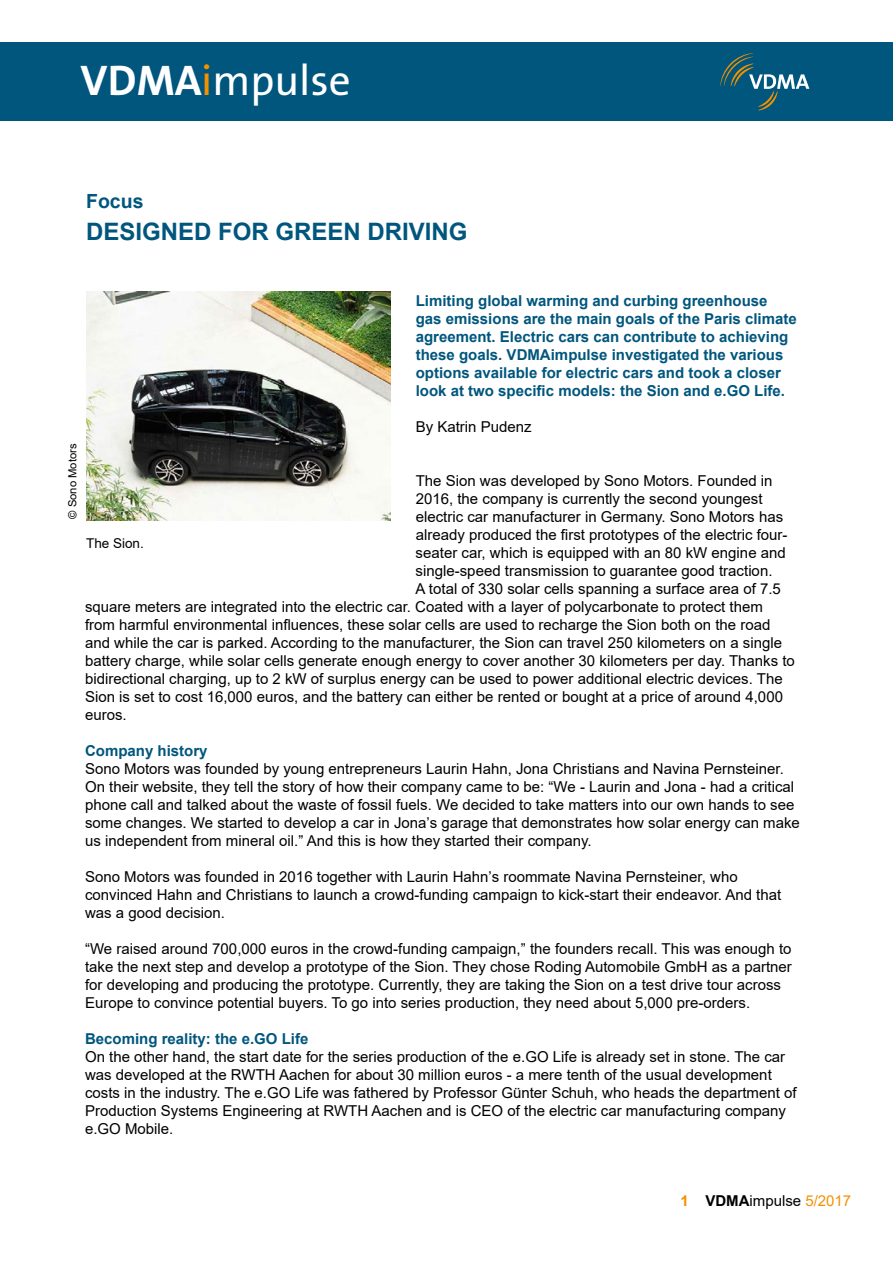
<style>
.page{position:relative;width:893px;height:1263px;background:#fff}
.page>*{position:absolute;margin:0;border:0;box-sizing:border-box;transform-origin:0 0}
.t1{font:43.2px "The Sans B Plus W5 Plain";color:#fff}
.t2{font:700 24px "Arial";color:#00567d}
.t3{font:700 19.5px "Arial";color:#00567d}
.t4{font:15px/18px "Arial";color:#000}
.t5{font:700 15px/18px "Arial";color:#00567d}
.t6{font:13.5px "Arial";color:#000}
.t7{font:11.25px "Arial";color:#000}
.s1{font-family:"The Sans B Plus W7";font-weight:700}
.s2{color:#f39100}
.s3{font-weight:700;color:#f39100}
.s4{font-weight:700}
</style>
<div class="page">
<img style="left:86px;top:291px;width:304px;height:230px">
<div style="left:0;top:42px;width:893px;height:79px;background:#00567d"></div>
<svg style="left:720px;top:53px;width:89px;height:57px"></svg>
<h1 class="t1" style="left:81px;top:52px;width:272px"><span class="s1">VDMA</span><span class="s2">i</span>mpulse</h1>
<h3 class="t3" style="left:86px;top:187px;width:59px">Focus</h3>
<h2 class="t2" style="left:86px;top:214px;width:383px">DESIGNED FOR GREEN DRIVING</h2>
<p class="t7" style="left:65px;top:519px;width:77px;rotate:-90deg">© Sono Motors</p>
<p class="t5" style="left:416px;top:292px;width:382px">Limiting global warming and curbing greenhouse gas emissions are the main goals of the Paris climate agreement. Electric cars can contribute to achieving these goals. VDMAimpulse investigated the various options available for electric cars and took a closer look at two specific models: the Sion and e.GO Life.</p>
<p class="t4" style="left:416px;top:418px;width:117px">By Katrin Pudenz</p>
<p class="t4" style="left:416px;top:472px;width:358px">The Sion was developed by Sono Motors. Founded in</p>
<p class="t4" style="left:416px;top:490px;width:348px">2016, the company is currently the second youngest</p>
<p class="t4" style="left:416px;top:508px;width:369px">electric car manufacturer in Germany. Sono Motors has</p>
<p class="t4" style="left:416px;top:526px;width:373px">already produced the first prototypes of the electric four-</p>
<p class="t4" style="left:416px;top:544px;width:372px">seater car, which is equipped with an 80 kW engine and</p>
<p class="t4" style="left:416px;top:562px;width:358px">single-speed transmission to guarantee good traction.</p>
<p class="t4" style="left:416px;top:580px;width:367px">A total of 330 solar cells spanning a surface area of 7.5</p>
<p class="t4" style="left:85px;top:598px;width:679px">square meters are integrated into the electric car. Coated with a layer of polycarbonate to protect them</p>
<p class="t4" style="left:85px;top:616px;width:687px">from harmful environmental influences, these solar cells are used to recharge the Sion both on the road</p>
<p class="t4" style="left:85px;top:634px;width:699px">and while the car is parked. According to the manufacturer, the Sion can travel 250 kilometers on a single</p>
<p class="t4" style="left:85px;top:652px;width:711px">battery charge, while solar cells generate enough energy to cover another 30 kilometers per day. Thanks to</p>
<p class="t4" style="left:85px;top:670px;width:699px">bidirectional charging, up to 2 kW of surplus energy can be used to power additional electric devices. The</p>
<p class="t4" style="left:85px;top:688px;width:699px">Sion is set to cost 16,000 euros, and the battery can either be rented or bought at a price of around 4,000</p>
<p class="t4" style="left:85px;top:706px;width:43px">euros.</p>
<p class="t5" style="left:85px;top:742px;width:124px">Company history</p>
<p class="t4" style="left:85px;top:760px;width:716px">Sono Motors was founded by young entrepreneurs Laurin Hahn, Jona Christians and Navina Pernsteiner.<br>On their website, they tell the story of how their company came to be: “We - Laurin and Jona - had a critical phone call and talked about the waste of fossil fuels. We decided to take matters into our own hands to see some changes. We started to develop a car in Jona’s garage that demonstrates how solar energy can make us independent from mineral oil.” And this is how they started their company.</p>
<p class="t4" style="left:85px;top:868px;width:698px">Sono Motors was founded in 2016 together with Laurin Hahn’s roommate Navina Pernsteiner, who convinced Hahn and Christians to launch a crowd-funding campaign to kick-start their endeavor. And that was a good decision.</p>
<p class="t4" style="left:85px;top:940px;width:708px">“We raised around 700,000 euros in the crowd-funding campaign,” the founders recall. This was enough to take the next step and develop a prototype of the Sion. They chose Roding Automobile GmbH as a partner for developing and producing the prototype. Currently, they are taking the Sion on a test drive tour across Europe to convince potential buyers. To go into series production, they need about 5,000 pre-orders.</p>
<p class="t5" style="left:85px;top:1030px;width:225px">Becoming reality: the e.GO Life</p>
<p class="t4" style="left:85px;top:1048px;width:713px">On the other hand, the start date for the series production of the e.GO Life is already set in stone. The car was developed at the RWTH Aachen for about 30 million euros - a mere tenth of the usual development costs in the industry. The e.GO Life was fathered by Professor Günter Schuh, who heads the department of Production Systems Engineering at RWTH Aachen and is CEO of the electric car manufacturing company e.GO Mobile.</p>
<p class="t6" style="left:86px;top:534px;width:59px">The Sion.</p>
<p class="t4" style="left:680px;top:1192px;width:172px"><span class="s3">1</span> <span class="s4">VDMA</span>impulse <span class="s2">5/2017</span></p>
</div>
